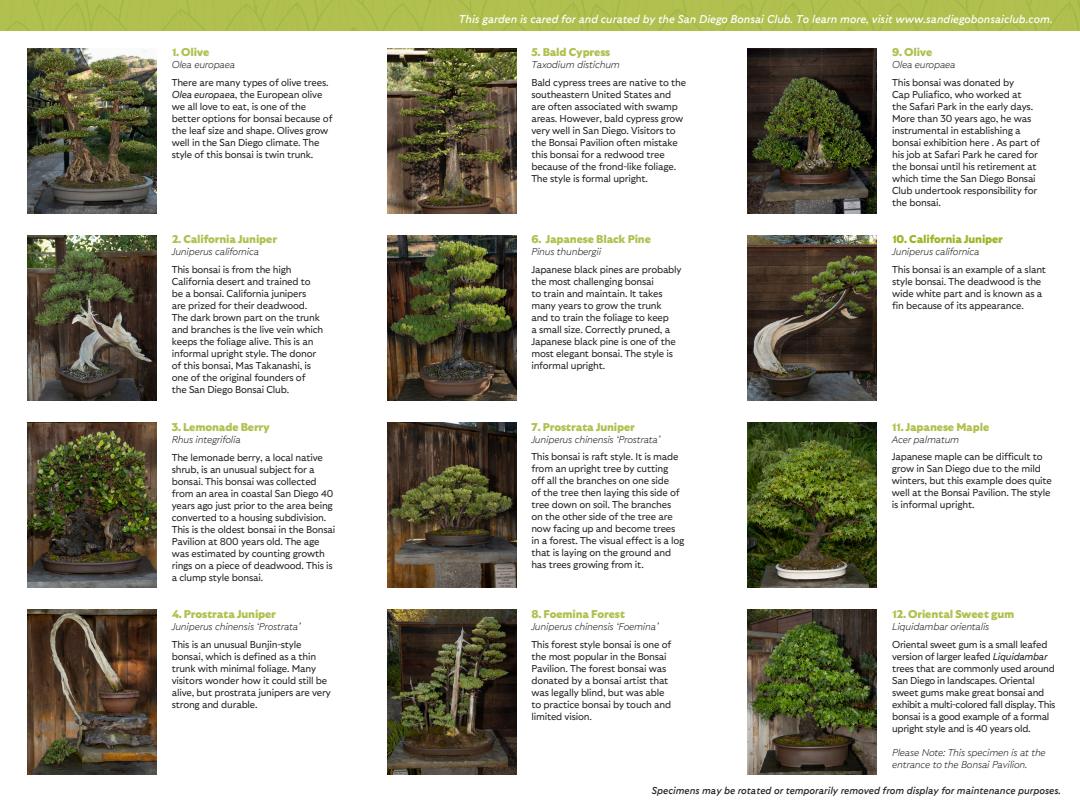
<style>
.page{position:relative;width:1080px;height:810px;background:#fff}
.page>*{position:absolute;margin:0;border:0;box-sizing:border-box;transform-origin:0 0}
.t1{font:900 11.25px "GT Classic Betav 3";letter-spacing:-.015em;color:#b2c050}
.t2{font:italic 11.25px "GT Classic Betav 3";color:#fff}
.t3{font:900 11.25px "GT Classic Betav 3";letter-spacing:-.015em;color:#a0b427}
.t4{font:300 10px/12px "GT Classic Betav 3";letter-spacing:-.02em;color:#231f20}
.t5{font:italic 100 10px/12px "GT Classic Betav 3";letter-spacing:-.02em;color:#231f20}
.t6{font:italic 10px "GT Classic Betav 3";color:#231f20}
.s1{font-style:italic}
</style>
<div class="page">
<img style="left:27px;top:48px;width:129px;height:165px">
<img style="left:27px;top:235px;width:129px;height:165px">
<img style="left:27px;top:610px;width:129px;height:165px">
<img style="left:387px;top:422px;width:129px;height:165px">
<img style="left:387px;top:235px;width:129px;height:165px">
<img style="left:387px;top:610px;width:129px;height:165px">
<img style="left:747px;top:235px;width:130px;height:165px">
<img style="left:747px;top:610px;width:130px;height:165px">
<img style="left:27px;top:422px;width:129px;height:165px">
<img style="left:747px;top:422px;width:130px;height:165px">
<img style="left:387px;top:48px;width:129px;height:165px">
<img style="left:747px;top:48px;width:130px;height:165px">
<svg style="left:0;top:0;width:1080px;height:31px;background:#b0be4e"></svg>
<p class="t1" style="left:172px;top:46px;width:39px">1. Olive</p>
<p class="t5" style="left:172px;top:59px;width:65px">Olea europaea</p>
<p class="t4" style="left:172px;top:77px;width:162px">There are many types of olive trees.<br><span class="s1">Olea europaea</span>, the European olive we all love to eat, is one of the better options for bonsai because of the leaf size and shape. Olives grow well in the San Diego climate. The style of this bonsai is twin trunk.</p>
<p class="t1" style="left:172px;top:233px;width:107px">2. California Juniper</p>
<p class="t5" style="left:172px;top:246px;width:89px">Juniperus californica</p>
<p class="t4" style="left:172px;top:263px;width:153px">This bonsai is from the high<br>California desert and trained to be a bonsai. California junipers<br>are prized for their deadwood.<br>The dark brown part on the trunk and branches is the live vein which keeps the foliage alive. This is an informal upright style. The donor of this bonsai, Mas Takanashi, is one of the original founders of<br>the San Diego Bonsai Club.</p>
<p class="t1" style="left:172px;top:421px;width:100px">3. Lemonade Berry</p>
<p class="t5" style="left:172px;top:434px;width:71px">Rhus integrifolia</p>
<p class="t4" style="left:172px;top:451px;width:165px">The lemonade berry, a local native shrub, is an unusual subject for a bonsai. This bonsai was collected from an area in coastal San Diego 40 years ago just prior to the area being converted to a housing subdivision.<br>This is the oldest bonsai in the Bonsai Pavilion at 800 years old. The age was estimated by counting growth rings on a piece of deadwood. This is a clump style bonsai.</p>
<p class="t1" style="left:172px;top:608px;width:106px">4. Prostrata Juniper</p>
<p class="t5" style="left:172px;top:621px;width:130px">Juniperus chinensis ‘Prostrata’</p>
<p class="t4" style="left:172px;top:638px;width:160px">This is an unusual Bunjin-style bonsai, which is defined as a thin trunk with minimal foliage. Many visitors wonder how it could still be alive, but prostrata junipers are very strong and durable.</p>
<p class="t2" style="left:459px;top:13px;width:596px">This garden is cared for and curated by the San Diego Bonsai Club. To learn more, visit www.sandiegobonsaiclub.com.</p>
<p class="t1" style="left:531px;top:46px;width:81px">5. Bald Cypress</p>
<p class="t5" style="left:531px;top:59px;width:90px">Taxodium distichum</p>
<p class="t4" style="left:531px;top:77px;width:156px">Bald cypress trees are native to the southeastern United States and are often associated with swamp areas. However, bald cypress grow very well in San Diego. Visitors to the Bonsai Pavilion often mistake this bonsai for a redwood tree because of the frond-like foliage.<br>The style is formal upright.</p>
<p class="t1" style="left:531px;top:233px;width:121px">6. Japanese Black Pine</p>
<p class="t5" style="left:531px;top:246px;width:71px">Pinus thunbergii</p>
<p class="t4" style="left:531px;top:263px;width:152px">Japanese black pines are probably the most challenging bonsai<br>to train and maintain. It takes many years to grow the trunk<br>and to train the foliage to keep<br>a small size. Correctly pruned, a<br>Japanese black pine is one of the most elegant bonsai. The style is informal upright.</p>
<p class="t1" style="left:531px;top:421px;width:105px">7. Prostrata Juniper</p>
<p class="t5" style="left:531px;top:433px;width:130px">Juniperus chinensis ‘Prostrata’</p>
<p class="t4" style="left:531px;top:451px;width:155px">This bonsai is raft style. It is made from an upright tree by cutting<br>off all the branches on one side<br>of the tree then laying this side of tree down on soil. The branches on the other side of the tree are now facing up and become trees in a forest. The visual effect is a log that is laying on the ground and has trees growing from it.</p>
<p class="t1" style="left:531px;top:608px;width:95px">8. Foemina Forest</p>
<p class="t5" style="left:531px;top:621px;width:129px">Juniperus chinensis ‘Foemina’</p>
<p class="t4" style="left:531px;top:638px;width:141px">This forest style bonsai is one of the most popular in the Bonsai<br>Pavilion. The forest bonsai was donated by a bonsai artist that was legally blind, but was able to practice bonsai by touch and limited vision.</p>
<p class="t1" style="left:892px;top:46px;width:42px">9. Olive</p>
<p class="t5" style="left:892px;top:59px;width:65px">Olea europaea</p>
<p class="t4" style="left:892px;top:77px;width:149px">This bonsai was donated by<br>Cap Puliafico, who worked at<br>the Safari Park in the early days.<br>More than 30 years ago, he was instrumental in establishing a bonsai exhibition here . As part of his job at Safari Park he cared for the bonsai until his retirement at which time the San Diego Bonsai<br>Club undertook responsibility for the bonsai.</p>
<p class="t3" style="left:892px;top:233px;width:112px">10. California Juniper</p>
<p class="t5" style="left:892px;top:246px;width:89px">Juniperus californica</p>
<p class="t4" style="left:892px;top:263px;width:155px">This bonsai is an example of a slant style bonsai. The deadwood is the wide white part and is known as a fin because of its appearance.</p>
<p class="t1" style="left:892px;top:421px;width:99px">11. Japanese Maple</p>
<p class="t5" style="left:892px;top:433px;width:69px">Acer palmatum</p>
<p class="t4" style="left:892px;top:451px;width:162px">Japanese maple can be difficult to grow in San Diego due to the mild winters, but this example does quite well at the Bonsai Pavilion. The style is informal upright.</p>
<p class="t1" style="left:892px;top:608px;width:124px">12. Oriental Sweet gum</p>
<p class="t5" style="left:892px;top:621px;width:99px">Liquidambar orientalis</p>
<p class="t4" style="left:892px;top:638px;width:165px">Oriental sweet gum is a small leafed version of larger leafed <span class="s1">Liquidambar </span>trees that are commonly used around San Diego in landscapes. Oriental sweet gums make great bonsai and exhibit a multi-colored fall display. This bonsai is a good example of a formal upright style and is 40 years old.</p>
<p class="t5" style="left:892px;top:746px;width:155px">Please Note: This specimen is at the entrance to the Bonsai Pavilion.</p>
<p class="t6" style="left:652px;top:785px;width:411px">Specimens may be rotated or temporarily removed from display for maintenance purposes.</p>
</div>
